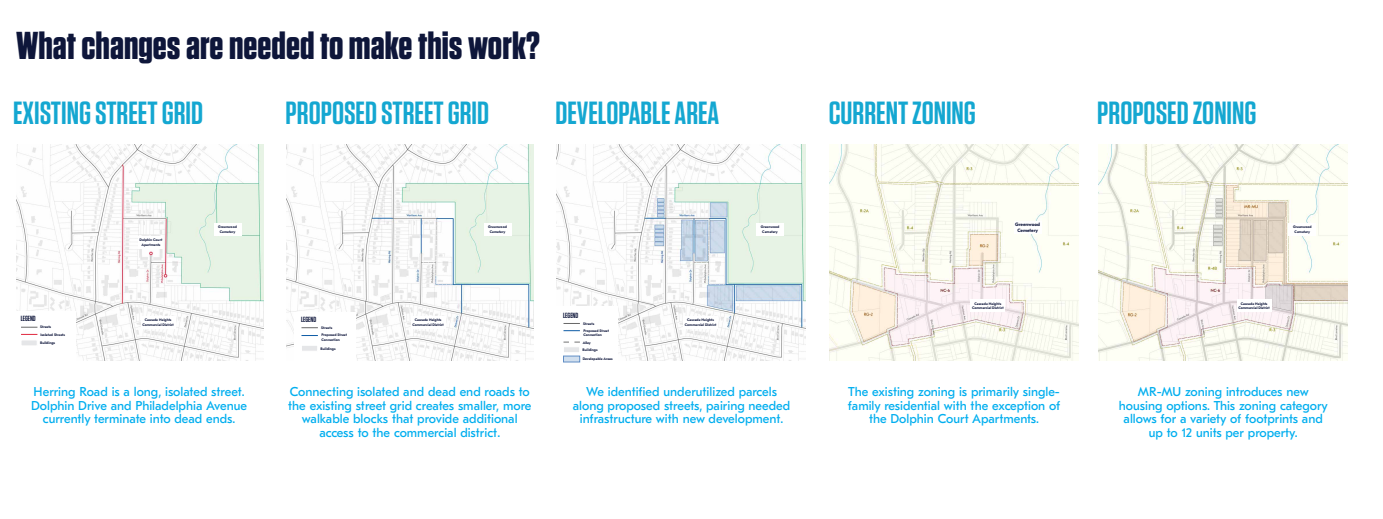
<style>
.page{position:relative;width:1383px;height:519px;background:#fff}
.page>*{position:absolute;margin:0;border:0;box-sizing:border-box;transform-origin:0 0}
.t1{font:700 38.8px "Tungsten";color:#0e163a}
.t2{font:600 32px "Tungsten";color:#14a7d1}
.t3{font:12.8px/13.6px "GT Eesti Text";color:#00aeef;text-align:center}
.t4{font:600 7.52px "Tungsten";color:#0d153a}
.t5{font:700 4.8px/5.8px "GT Eesti Text";color:#0d153a;text-align:center}
.t6{font:700 3.6px/4.3px "GT Eesti Text";color:#0d153a;text-align:center}
</style>
<div class="page">
<img style="left:16px;top:145px;width:247px;height:216px">
<div style="left:14px;top:311px;width:61px;height:53px;background:#fff"></div>
<svg style="left:21px;top:334px;width:16px;height:1px"></svg>
<svg style="left:21px;top:326px;width:16px;height:1px"></svg>
<div style="left:21px;top:339px;width:16px;height:7px;background:#e5e6e8;border:1px solid #fff"></div>
<div style="left:141px;top:315px;width:34px;height:13px;background:#fff"></div>
<div style="left:139px;top:235px;width:24px;height:13px;background:#fff"></div>
<div style="left:214px;top:222px;width:27px;height:13px;background:#fff"></div>
<img style="left:829px;top:145px;width:249px;height:216px">
<div style="left:970px;top:299px;width:34px;height:13px;background:#fff"></div>
<div style="left:1014px;top:221px;width:27px;height:13px;background:#fff"></div>
<img style="left:1098px;top:145px;width:249px;height:216px">
<div style="left:1237px;top:299px;width:34px;height:13px;background:#fff"></div>
<div style="left:1288px;top:222px;width:27px;height:13px;background:#fff"></div>
<img style="left:286px;top:145px;width:247px;height:216px">
<div style="left:411px;top:315px;width:34px;height:13px;background:#fff"></div>
<div style="left:294px;top:312px;width:61px;height:57px;background:#fff"></div>
<svg style="left:301px;top:335px;width:17px;height:1px"></svg>
<svg style="left:301px;top:327px;width:17px;height:1px"></svg>
<svg style="left:302px;top:346px;width:15px;height:5px"></svg>
<div style="left:484px;top:222px;width:27px;height:13px;background:#fff"></div>
<img style="left:556px;top:145px;width:249px;height:216px">
<div style="left:683px;top:315px;width:34px;height:13px;background:#fff"></div>
<div style="left:556px;top:307px;width:61px;height:57px;background:#fff"></div>
<svg style="left:563px;top:330px;width:17px;height:1px"></svg>
<svg style="left:563px;top:341px;width:17px;height:1px"></svg>
<svg style="left:563px;top:323px;width:17px;height:1px"></svg>
<svg style="left:564px;top:347px;width:15px;height:5px"></svg>
<div style="left:563px;top:355px;width:17px;height:7px;background:#d1dfee;border:1px solid #618ec5"></div>
<div style="left:756px;top:222px;width:27px;height:13px;background:#fff"></div>
<h1 class="t1" style="left:16px;top:24px;width:525px">What changes are needed to make this work?</h1>
<h2 class="t2" style="left:13px;top:96px;width:191px">EXISTING STREET GRID</h2>
<h2 class="t2" style="left:286px;top:96px;width:205px">PROPOSED STREET GRID</h2>
<h2 class="t2" style="left:555px;top:96px;width:165px">DEVELOPABLE AREA</h2>
<h2 class="t2" style="left:828px;top:96px;width:149px">CURRENT ZONING</h2>
<h2 class="t2" style="left:1097px;top:96px;width:161px">PROPOSED ZONING</h2>
<p class="t6" style="left:218px;top:225px;width:20px">Greenwood<br>Cemetery</p>
<p class="t6" style="left:488px;top:225px;width:20px">Greenwood<br>Cemetery</p>
<p class="t6" style="left:760px;top:225px;width:20px">Greenwood<br>Cemetery</p>
<p class="t5" style="left:1015px;top:222px;width:26px">Greenwood<br>Cemetery</p>
<p class="t6" style="left:1293px;top:225px;width:20px">Greenwood<br>Cemetery</p>
<p class="t6" style="left:140px;top:238px;width:24px">Dolphin Court<br>Apartments</p>
<p class="t6" style="left:972px;top:301px;width:33px">Cascade Heights<br>Commercial District</p>
<p class="t6" style="left:1238px;top:301px;width:33px">Cascade Heights<br>Commercial District</p>
<p class="t4" style="left:21px;top:315px;width:17px">LEGEND</p>
<p class="t6" style="left:40px;top:325px;width:12px">Streets</p>
<p class="t6" style="left:40px;top:341px;width:16px">Buildings</p>
<p class="t6" style="left:40px;top:332px;width:26px">Isolated Streets</p>
<p class="t6" style="left:142px;top:318px;width:33px">Cascade Heights<br>Commercial District</p>
<p class="t4" style="left:301px;top:315px;width:17px">LEGEND</p>
<p class="t6" style="left:321px;top:325px;width:12px">Streets</p>
<p class="t6" style="left:320px;top:346px;width:16px">Buildings</p>
<p class="t6" style="left:321px;top:333px;width:27px;text-align:left">Proposed Street<br>Connection</p>
<p class="t6" style="left:412px;top:318px;width:33px">Cascade Heights<br>Commercial District</p>
<p class="t4" style="left:563px;top:311px;width:17px">LEGEND</p>
<p class="t6" style="left:583px;top:321px;width:12px">Streets</p>
<p class="t6" style="left:582px;top:347px;width:16px">Buildings</p>
<p class="t6" style="left:582px;top:357px;width:32px">Developable Areas</p>
<p class="t6" style="left:583px;top:328px;width:27px;text-align:left">Proposed Street<br>Connection</p>
<p class="t6" style="left:583px;top:340px;width:10px">Alley</p>
<p class="t6" style="left:685px;top:318px;width:33px">Cascade Heights<br>Commercial District</p>
<p class="t3" style="left:31px;top:385px;width:217px">Herring Road is a long, isolated street.<br>Dolphin Drive and Philadelphia Avenue currently terminate into dead ends.</p>
<p class="t3" style="left:288px;top:385px;width:245px">Connecting isolated and dead end roads to the existing street grid creates smaller, more walkable blocks that provide additional access to the commercial district.</p>
<p class="t3" style="left:573px;top:385px;width:219px">We identified underutilized parcels along proposed streets, pairing needed infrastructure with new development.</p>
<p class="t3" style="left:848px;top:385px;width:214px">The existing zoning is primarily single&shy;family residential with the exception of the Dolphin Court Apartments.</p>
<p class="t3" style="left:1118px;top:385px;width:210px">MR-MU zoning introduces new housing options. This zoning category allows for a variety of footprints and up to 12 units per property.</p>
</div>
